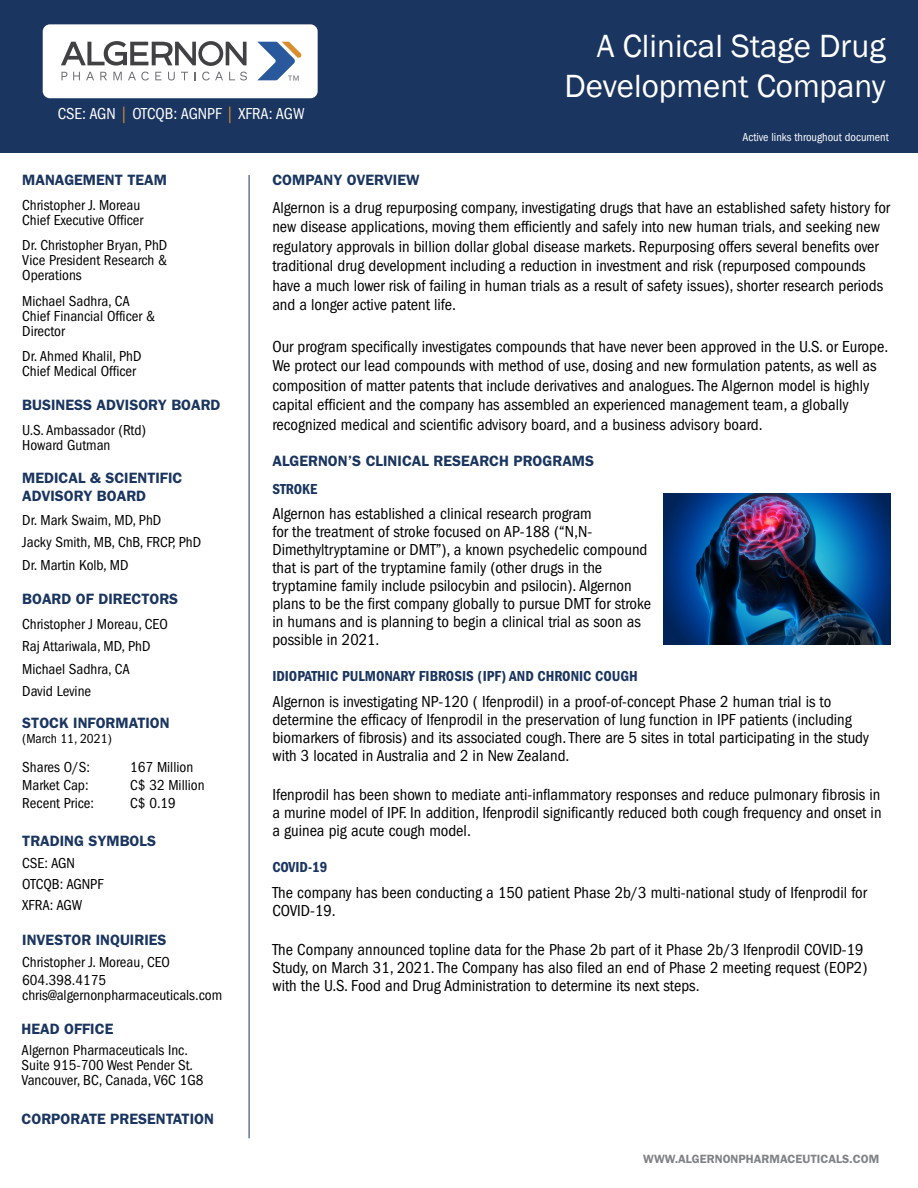
<style>
.page{position:relative;width:918px;height:1188px;background:#fff}
.page>*{position:absolute;margin:0;border:0;box-sizing:border-box;transform-origin:0 0}
.t1{font:33px/39.6px "Franklin Gothic";color:#fff;text-align:right}
.t2{font:condensed 16.5px/18px "Franklin Gothic";color:#000}
.t3{font:condensed 16.5px "Franklin Gothic";color:#fff}
.t4{font:condensed 15px/15px "Franklin Gothic";color:#000}
.t5{font:600 15px/18px "Franklin Gothic";color:#1a355f}
.t6{font:600 condensed 15px "Franklin Gothic";color:#1a355f}
.t7{font:condensed 13.5px "Franklin Gothic";color:#000}
.t8{font:600 12px "Franklin Gothic";color:#808285}
.t9{font:condensed 12px "Franklin Gothic";color:#fff}
.s1{color:#d88d2f}
</style>
<div class="page">
<div style="left:0;top:0;width:918px;height:153px;background:#1a355f"></div>
<div style="left:43px;top:24px;width:275px;height:74px;background:#fff;border-radius:7px"></div>
<svg style="left:62px;top:72px;width:5px;height:8px"></svg>
<svg style="left:73px;top:72px;width:7px;height:8px"></svg>
<svg style="left:86px;top:72px;width:8px;height:8px"></svg>
<svg style="left:100px;top:72px;width:7px;height:8px"></svg>
<svg style="left:113px;top:72px;width:9px;height:8px"></svg>
<svg style="left:128px;top:72px;width:21px;height:8px"></svg>
<svg style="left:155px;top:72px;width:7px;height:8px"></svg>
<svg style="left:168px;top:72px;width:7px;height:8px"></svg>
<svg style="left:181px;top:72px;width:7px;height:8px"></svg>
<svg style="left:202px;top:72px;width:21px;height:8px"></svg>
<svg style="left:229px;top:72px;width:18px;height:8px"></svg>
<svg style="left:61px;top:41px;width:186px;height:25px"></svg>
<svg style="left:257px;top:42px;width:45px;height:39px"></svg>
<hr style="left:249px;top:175px;width:1px;height:963px;background:#1a355f">
<img style="left:664px;top:493px;width:227px;height:152px">
<p class="t3" style="left:58px;top:104px;width:248px">CSE: AGN <span class="s1">|</span> OTCQB: AGNPF <span class="s1">|</span> XFRA: AGW</p>
<p class="t5" style="left:22px;top:171px;width:146px">MANAGEMENT TEAM</p>
<p class="t5" style="left:272px;top:171px;width:149px">COMPANY OVERVIEW</p>
<h1 class="t1" style="left:565px;top:27px;width:323px">A Clinical Stage Drug<br>Development Company</h1>
<p class="t9" style="left:743px;top:130px;width:148px">Active links throughout document</p>
<p class="t4" style="left:22px;top:198px;width:123px">Christopher J. Moreau<br>Chief Executive Officer</p>
<p class="t4" style="left:22px;top:238px;width:147px;text-align:justify">Dr. Christopher Bryan, PhD Vice President Research &amp; Operations</p>
<p class="t4" style="left:22px;top:294px;width:134px">Michael Sadhra, CA<br>Chief Financial Officer &amp;<br>Director</p>
<p class="t4" style="left:22px;top:349px;width:121px">Dr. Ahmed Khalil, PhD<br>Chief Medical Officer</p>
<p class="t5" style="left:22px;top:396px;width:200px">BUSINESS ADVISORY BOARD</p>
<p class="t4" style="left:22px;top:423px;width:125px">U.S. Ambassador (Rtd)<br>Howard Gutman</p>
<p class="t5" style="left:22px;top:469px;width:162px">MEDICAL &amp; SCIENTIFIC<br>ADVISORY BOARD</p>
<p class="t4" style="left:22px;top:509px;width:180px;line-height:22.5px">Dr. Mark Swaim, MD, PhD<br>Jacky Smith, MB, ChB, FRCP, PhD<br>Dr. Martin Kolb, MD</p>
<p class="t5" style="left:22px;top:590px;width:157px">BOARD OF DIRECTORS</p>
<p class="t4" style="left:22px;top:613px;width:147px;line-height:22.5px">Christopher J Moreau, CEO<br>Raj Attariwala, MD, PhD<br>Michael Sadhra, CA<br>David Levine</p>
<p class="t5" style="left:22px;top:714px;width:149px">STOCK INFORMATION</p>
<p class="t7" style="left:22px;top:731px;width:91px">(March 11, 2021)</p>
<p class="t4" style="left:22px;top:760px;width:69px">Shares O/S:</p>
<p class="t4" style="left:130px;top:760px;width:65px">167 Million</p>
<p class="t4" style="left:22px;top:778px;width:68px">Market Cap:</p>
<p class="t4" style="left:130px;top:778px;width:76px">C$ 32 Million</p>
<p class="t4" style="left:22px;top:796px;width:73px">Recent Price:</p>
<p class="t4" style="left:130px;top:796px;width:47px">C$ 0.19</p>
<p class="t5" style="left:22px;top:832px;width:135px">TRADING SYMBOLS</p>
<p class="t4" style="left:22px;top:852px;width:83px;line-height:21px">CSE: AGN<br>OTCQB: AGNPF<br>XFRA: AGW</p>
<p class="t5" style="left:22px;top:931px;width:146px">INVESTOR INQUIRIES</p>
<p class="t4" style="left:22px;top:953px;width:149px;line-height:18px">Christopher J. Moreau, CEO<br>604.398.4175</p>
<p class="t4" style="left:22px;top:988px;width:202px">chris@algernonpharmaceuticals.com</p>
<p class="t5" style="left:22px;top:1019px;width:93px">HEAD OFFICE</p>
<p class="t4" style="left:22px;top:1043px;width:183px">Algernon Pharmaceuticals Inc.<br>Suite 915-700 West Pender St.<br>Vancouver, BC, Canada, V6C 1G8</p>
<p class="t5" style="left:22px;top:1110px;width:194px">CORPORATE PRESENTATION</p>
<p class="t2" style="left:272px;top:198px;width:619px;line-height:19.5px">Algernon is a drug repurposing company, investigating drugs that have an established safety history for new disease applications, moving them efficiently and safely into new human trials, and seeking new regulatory approvals in billion dollar global disease markets. Repurposing offers several benefits over traditional drug development including a reduction in investment and risk (repurposed compounds have a much lower risk of failing in human trials as a result of safety issues), shorter research periods and a longer active patent life.</p>
<p class="t2" style="left:272px;top:337px;width:617px;line-height:19.5px">Our program specifically investigates compounds that have never been approved in the U.S. or Europe.<br>We protect our lead compounds with method of use, dosing and new formulation patents, as well as composition of matter patents that include derivatives and analogues. The Algernon model is highly capital efficient and the company has assembled an experienced management team, a globally recognized medical and scientific advisory board, and a business advisory board.</p>
<p class="t5" style="left:272px;top:452px;width:323px">ALGERNON’S CLINICAL RESEARCH PROGRAMS</p>
<p class="t6" style="left:272px;top:480px;width:46px">STROKE</p>
<p class="t2" style="left:272px;top:505px;width:380px">Algernon has established a clinical research program<br>for the treatment of stroke focused on AP-188 (“N,N-Dimethyltryptamine or DMT”), a known psychedelic compound that is part of the tryptamine family (other drugs in the tryptamine family include psilocybin and psilocin). Algernon plans to be the first company globally to pursue DMT for stroke in humans and is planning to begin a clinical trial as soon as possible in 2021.</p>
<p class="t6" style="left:272px;top:667px;width:367px">IDIOPATHIC PULMONARY FIBROSIS (IPF) AND CHRONIC COUGH</p>
<p class="t2" style="left:272px;top:692px;width:598px">Algernon is investigating NP-120 ( Ifenprodil) in a proof-of-concept Phase 2 human trial is to determine the efficacy of Ifenprodil in the preservation of lung function in IPF patients (including biomarkers of fibrosis) and its associated cough. There are 5 sites in total participating in the study with 3 located in Australia and 2 in New Zealand.</p>
<p class="t2" style="left:272px;top:786px;width:611px;text-align:justify">Ifenprodil has been shown to mediate anti-inflammatory responses and reduce pulmonary fibrosis in a murine model of IPF. In addition, Ifenprodil significantly reduced both cough frequency and onset in a guinea pig acute cough model.</p>
<p class="t6" style="left:272px;top:859px;width:57px">COVID-19</p>
<p class="t2" style="left:272px;top:883px;width:596px">The company has been conducting a 150 patient Phase 2b/3 multi-national study of Ifenprodil for<br>COVID-19.</p>
<p class="t2" style="left:272px;top:941px;width:597px">The Company announced topline data for the Phase 2b part of it Phase 2b/3 Ifenprodil COVID-19<br>Study, on March 31, 2021. The Company has also filed an end of Phase 2 meeting request (EOP2) with the U.S. Food and Drug Administration to determine its next steps.</p>
<p class="t8" style="left:643px;top:1152px;width:238px">WWW.ALGERNONPHARMACEUTICALS.COM</p>
</div>
